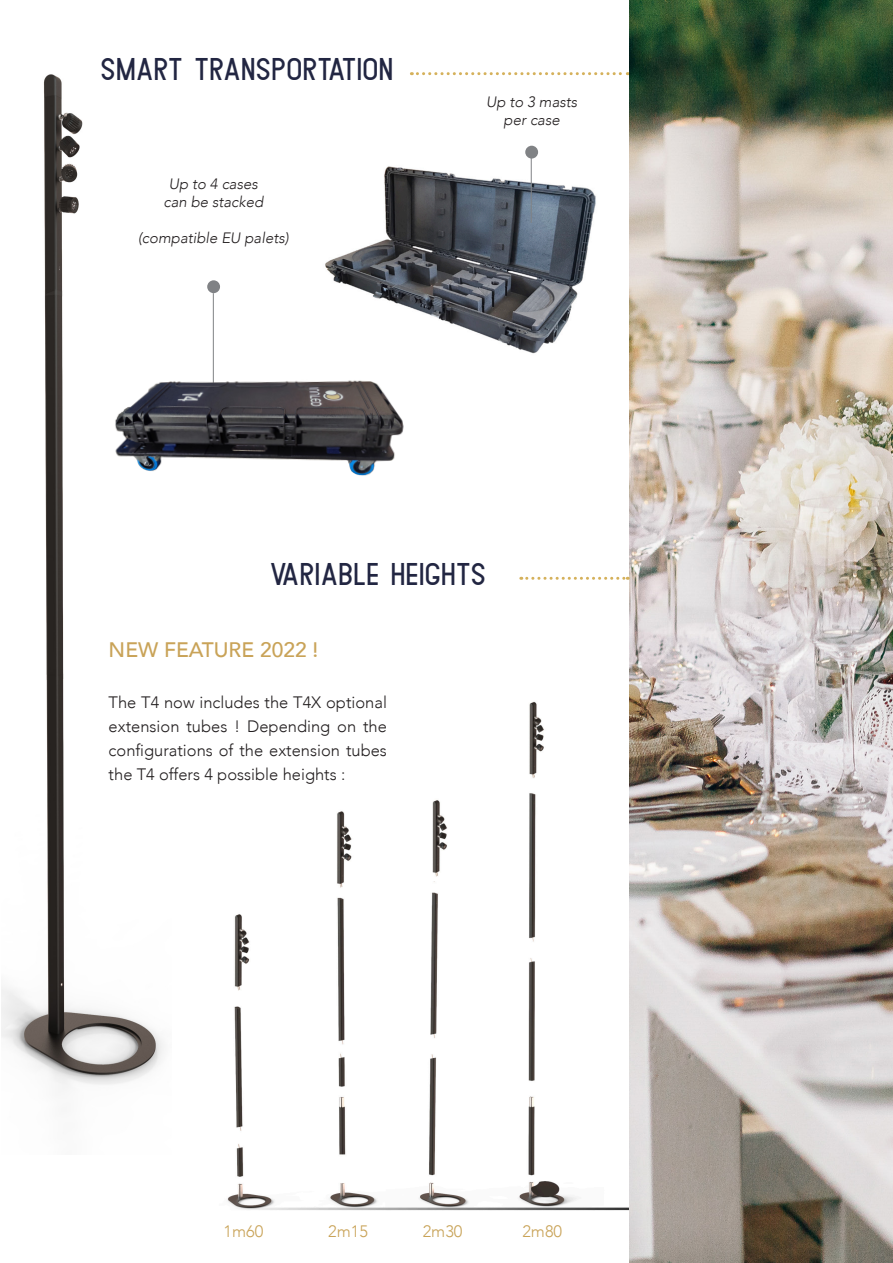
<style>
.page{position:relative;width:893px;height:1263px;background:#fff}
.page>*{position:absolute;margin:0;border:0;box-sizing:border-box;transform-origin:0 0}
.t1{font:31.5px "Bledug";color:#222642}
.t2{font:500 21px "Avenir";color:#c9a358}
.t3{font:300 16.5px/24px "Avenir";color:#231f20;text-align:justify}
.t4{font:300 16.5px "Avenir";color:#c9a358}
.t5{font:300 16.5px "Avenir";color:#c8a358}
.t6{font:italic 300 15px "Avenir";color:#231f20}
</style>
<div class="page">
<div style="left:207px;top:280px;width:13px;height:13px;background:#808285;border-radius:50%"></div>
<svg style="left:411px;top:72px;width:217px;height:3px"></svg>
<hr style="left:213px;top:293px;width:1px;height:98px;background:#808285">
<img style="left:325px;top:159px;width:271px;height:195px">
<hr style="left:531px;top:152px;width:1px;height:71px;background:#808285">
<div style="left:525px;top:146px;width:13px;height:13px;background:#808285;border-radius:50%"></div>
<img style="left:227px;top:701px;width:402px;height:510px">
<img style="left:1px;top:74px;width:163px;height:1016px">
<img style="left:110px;top:369px;width:294px;height:111px">
<img style="left:629px;top:0;width:264px;height:1263px">
<svg style="left:521px;top:577px;width:107px;height:3px"></svg>
<p class="t1" style="left:102px;top:51px;width:295px">SMART TRANSPORTATION</p>
<p class="t6" style="left:169px;top:175px;width:90px">Up to 4 cases</p>
<p class="t6" style="left:163px;top:193px;width:101px">can be stacked</p>
<p class="t6" style="left:138px;top:229px;width:152px">(compatible EU palets)</p>
<p class="t6" style="left:486px;top:93px;width:93px">Up to 3 masts</p>
<p class="t6" style="left:504px;top:111px;width:58px">per case</p>
<p class="t1" style="left:271px;top:556px;width:218px">VARIABLE HEIGHTS</p>
<p class="t2" style="left:109px;top:631px;width:211px">NEW FEATURE 2022 !</p>
<p class="t3" style="left:109px;top:690px;width:280px">The T4 now includes the T4X optional extension tubes ! Depending on the configurations of the extension tubes the T4 offers 4 possible heights :</p>
<p class="t4" style="left:224px;top:1222px;width:41px">1m60</p>
<p class="t4" style="left:328px;top:1222px;width:41px">2m15</p>
<p class="t5" style="left:423px;top:1222px;width:41px">2m30</p>
<p class="t4" style="left:522px;top:1222px;width:41px">2m80</p>
</div>
